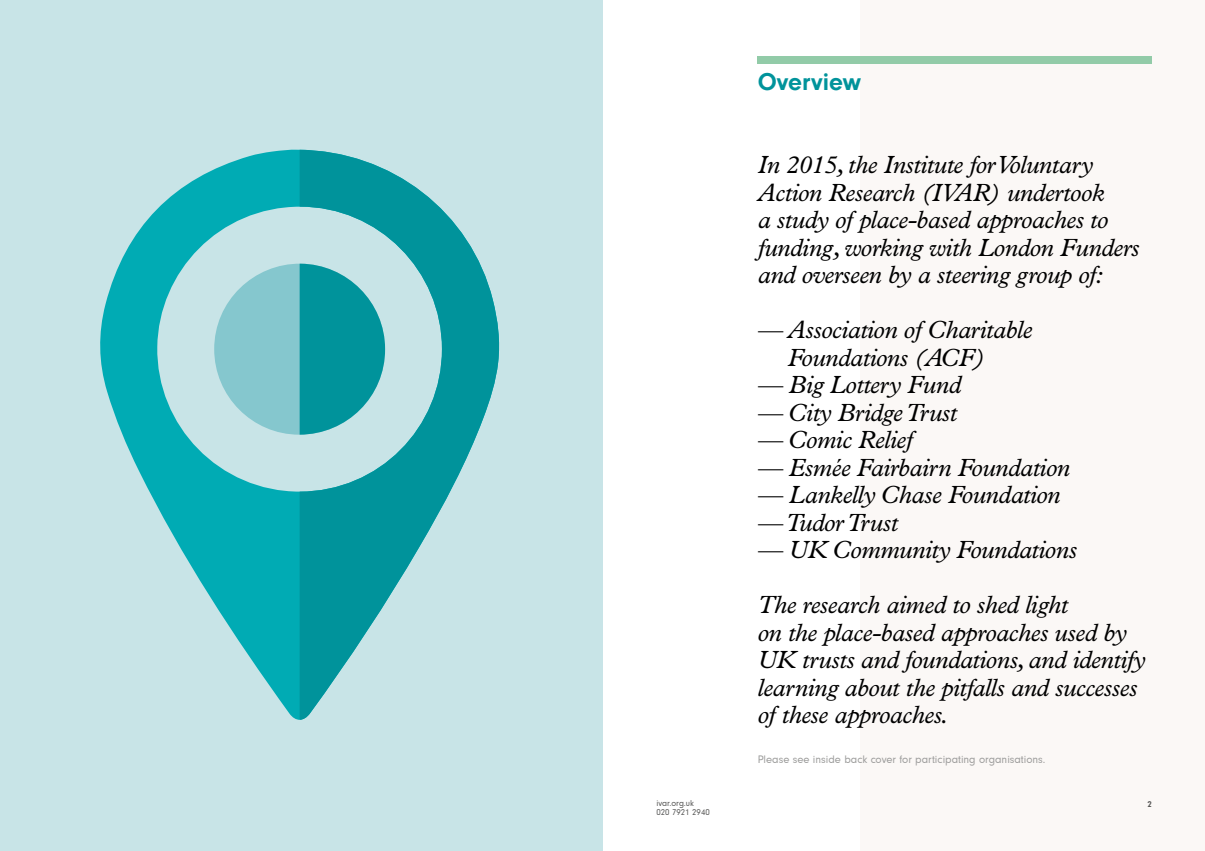
<style>
.page{position:relative;width:1205px;height:851px;background:#fff}
.page>*{position:absolute;margin:0;border:0;box-sizing:border-box;transform-origin:0 0}
.t1{font:italic 25px/27.5px "Plantin";letter-spacing:-.015em;color:#000}
.t2{font:700 25px "Neuzeit Gro";color:#00939b}
.t3{font:11.25px "Neuzeit Gro";color:#9d9d9c}
.t4{font:8.75px/8.8px "Neuzeit Gro";color:#575756}
.t5{font:700 8.75px "Neuzeit Gro";color:#575756}
</style>
<div class="page">
<div style="left:860px;top:0;width:345px;height:850px;background:#fbf8f6"></div>
<div style="left:0;top:0;width:602px;height:850px;background:#c8e4e7"></div>
<div style="left:758px;top:57px;width:394px;height:7px;background:#92cba8"></div>
<svg style="left:100px;top:149px;width:207px;height:571px"></svg>
<svg style="left:300px;top:150px;width:200px;height:569px"></svg>
<svg style="left:214px;top:263px;width:171px;height:171px"></svg>
<p class="t2" style="left:758px;top:68px;width:105px">Overview</p>
<p class="t1" style="left:758px;top:150px;width:383px">In 2015, the Institute for Voluntary Action Research (IVAR) undertook<br>a study of place-based approaches to funding, working with London Funders and overseen by a steering group of:</p>
<p class="t1" style="left:788px;top:315px;width:246px;text-indent:-30px">— Association of Charitable<br>Foundations (ACF)</p>
<p class="t1" style="left:758px;top:370px;width:205px">— Big Lottery Fund</p>
<p class="t1" style="left:758px;top:398px;width:201px">— City Bridge Trust</p>
<p class="t1" style="left:758px;top:425px;width:157px">— Comic Relief</p>
<p class="t1" style="left:758px;top:453px;width:314px">— Esmée Fairbairn Foundation</p>
<p class="t1" style="left:758px;top:480px;width:304px">— Lankelly Chase Foundation</p>
<p class="t1" style="left:758px;top:508px;width:142px">— Tudor Trust</p>
<p class="t1" style="left:758px;top:535px;width:321px">— UK Community Foundations</p>
<p class="t1" style="left:758px;top:590px;width:389px">The research aimed to shed light<br>on the place-based approaches used by UK trusts and foundations, and identify learning about the pitfalls and successes of these approaches.</p>
<p class="t3" style="left:758px;top:753px;width:289px">Please see inside back cover for participating organisations.</p>
<p class="t4" style="left:656px;top:798px;width:55px">ivar.org.uk<br>020 7921 2940</p>
<p class="t5" style="left:1147px;top:799px;width:6px">2</p>
</div>
